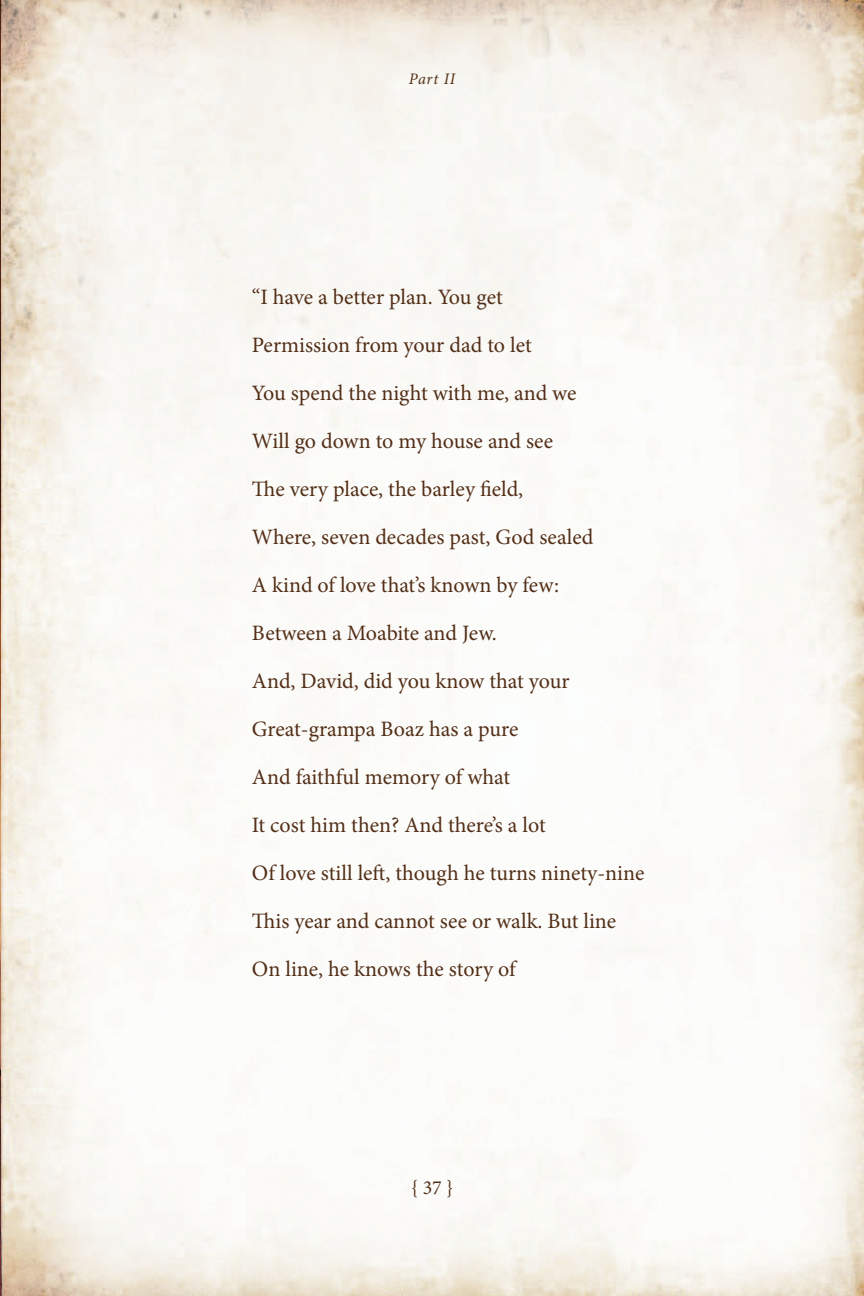
<style>
.page{position:relative;width:864px;height:1296px;background:#fff}
.page>*{position:absolute;margin:0;border:0;box-sizing:border-box;transform-origin:0 0}
.t1{font:22px/48px "Minion Pro";letter-spacing:-.005em;color:#532f18}
.t2{font:20px "Minion Pro";color:#532f18}
.t3{font:italic 16px "Minion Pro";letter-spacing:.04em;color:#532f18}
</style>
<div class="page">
<img style="left:0;top:0;width:864px;height:1296px">
<p class="t3" style="left:409px;top:68px;width:48px">Part II</p>
<p class="t1" style="left:252px;top:273px;width:394px">“i have a better plan. You get<br>Permission from your dad to let<br>You spend the night with me, and we<br>Will go down to my house and see<br>The very place, the barley field,<br>Where, seven decades past, God sealed<br>A kind of love that’s known by few:<br>Between a Moabite and Jew.<br>And, David, did you know that your<br>Great-grampa Boaz has a pure<br>And faithful memory of what<br>it cost him then? And there’s a lot<br>Of love still left, though he turns ninety-nine<br>This year and cannot see or walk. But line<br>On line, he knows the story of</p>
<p class="t2" style="left:411px;top:1174px;width:44px">{ 37 }</p>
</div>
